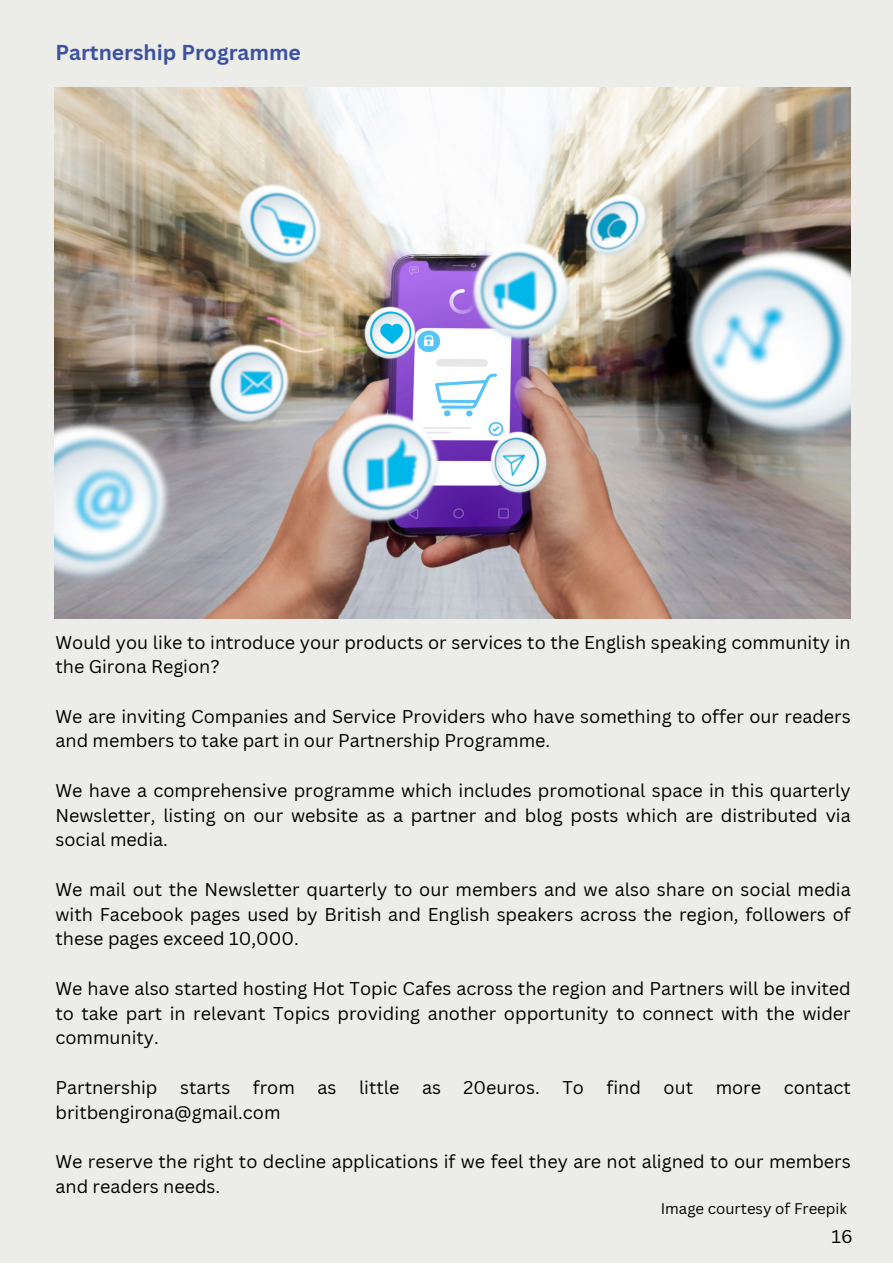
<style>
.page{position:relative;width:893px;height:1264px;background:#fff}
.page>*{position:absolute;margin:0;border:0;box-sizing:border-box;transform-origin:0 0}
.t1{font:700 21px "Canva Sans";color:#3c51a0}
.t2{font:18px/24.8px "Canva Sans";color:#000}
.t3{font:15px "Canva Sans";color:#000}
</style>
<div class="page">
<div style="left:0;top:0;width:892px;height:1262px;background:#ecece8"></div>
<img style="left:55px;top:87px;width:795px;height:531px">
<p class="t1" style="left:55px;top:37px;width:247px">Partnership Programme</p>
<p class="t2" style="left:55px;top:629px;width:796px">Would you like to introduce your products or services to the English speaking community in the Girona Region?</p>
<p class="t2" style="left:55px;top:703px;width:796px">We are inviting Companies and Service Providers who have something to offer our readers and members to take part in our Partnership Programme.</p>
<p class="t2" style="left:55px;top:777px;width:796px;text-align:justify">We have a comprehensive programme which includes promotional space in this quarterly Newsletter, listing on our website as a partner and blog posts which are distributed via social media.</p>
<p class="t2" style="left:55px;top:876px;width:796px;text-align:justify">We mail out the Newsletter quarterly to our members and we also share on social media with Facebook pages used by British and English speakers across the region, followers of these pages exceed 10,000.</p>
<p class="t2" style="left:55px;top:975px;width:796px;text-align:justify">We have also started hosting Hot Topic Cafes across the region and Partners will be invited to take part in relevant Topics providing another opportunity to connect with the wider community.</p>
<p class="t2" style="left:55px;top:1074px;width:103px">Partnership</p>
<p class="t2" style="left:180px;top:1074px;width:52px">starts</p>
<p class="t2" style="left:253px;top:1074px;width:43px">from</p>
<p class="t2" style="left:317px;top:1074px;width:20px">as</p>
<p class="t2" style="left:359px;top:1074px;width:42px">little</p>
<p class="t2" style="left:422px;top:1074px;width:20px">as</p>
<p class="t2" style="left:463px;top:1074px;width:78px">20euros.</p>
<p class="t2" style="left:562px;top:1074px;width:23px">To</p>
<p class="t2" style="left:606px;top:1074px;width:36px">find</p>
<p class="t2" style="left:663px;top:1074px;width:31px">out</p>
<p class="t2" style="left:715px;top:1074px;width:47px">more</p>
<p class="t2" style="left:783px;top:1074px;width:68px">contact</p>
<p class="t2" style="left:55px;top:1099px;width:226px">britbengirona@gmail.com</p>
<p class="t2" style="left:55px;top:1148px;width:796px">We reserve the right to decline applications if we feel they are not aligned to our members and readers needs.</p>
<p class="t3" style="left:660px;top:1198px;width:188px">Image courtesy of Freepik</p>
<p class="t2" style="left:831px;top:1223px;width:23px">16</p>
</div>
